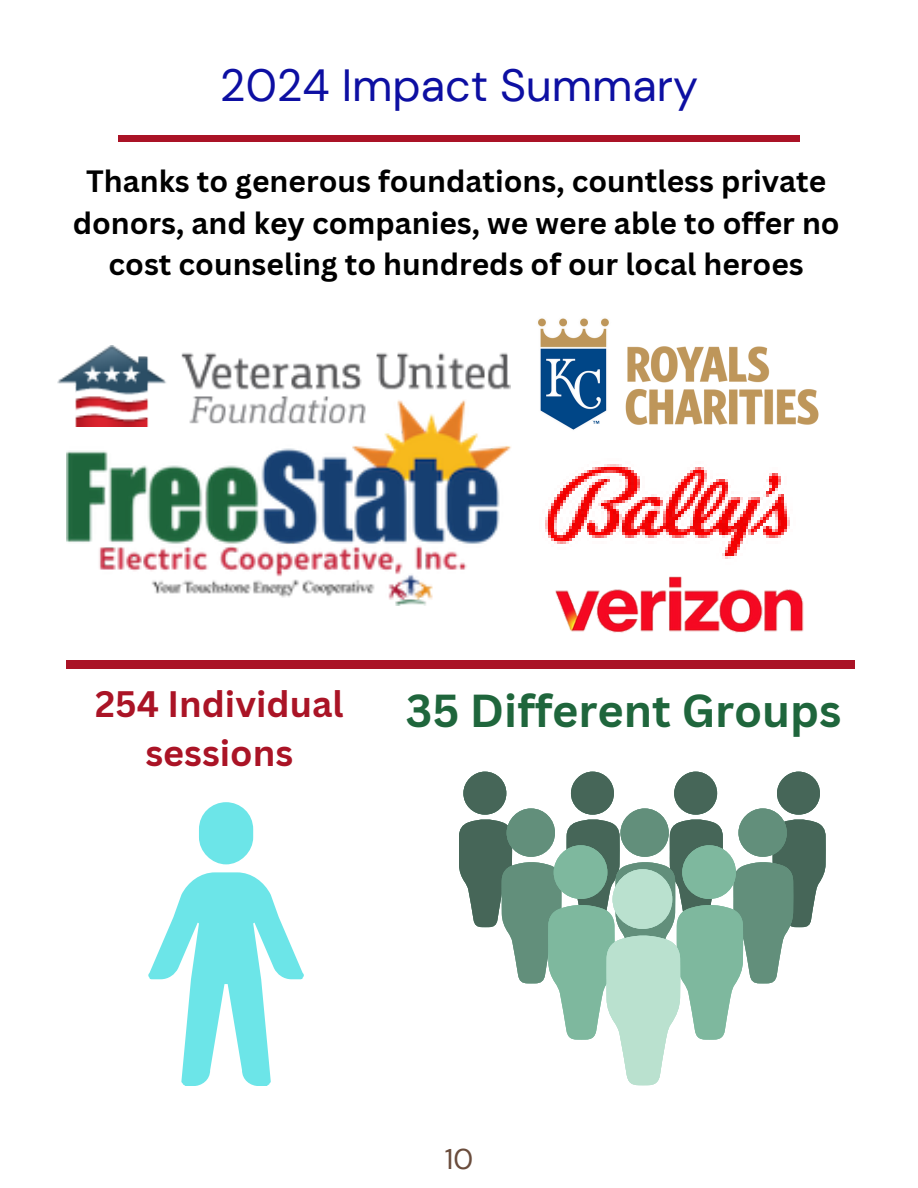
<style>
.page{position:relative;width:918px;height:1188px;background:#fff}
.page>*{position:absolute;margin:0;border:0;box-sizing:border-box;transform-origin:0 0}
.t1{font:45px "DM Sans";color:#0d0fa2}
.t2{font:700 45px "Canva Sans";color:#1f663c}
.t3{font:700 35.85px/49.5px "Canva Sans";color:#aa1426;text-align:center}
.t4{font:700 30px/41.7px "Canva Sans";color:#000;text-align:center}
.t5{font:28.5px "DM Sans";color:#6a4c3c}
</style>
<div class="page">
<div style="left:118px;top:135px;width:682px;height:7px;background:#aa1326"></div>
<svg style="left:459px;top:772px;width:367px;height:313px"></svg>
<div style="left:612px;top:869px;width:60px;height:60px;background:#bae1cf;border-radius:50%"></div>
<svg style="left:148px;top:802px;width:156px;height:284px"></svg>
<img style="left:58px;top:345px;width:452px;height:54px">
<img style="left:538px;top:318px;width:281px;height:112px">
<img style="left:67px;top:399px;width:444px;height:206px">
<img style="left:566px;top:464px;width:215px;height:21px">
<img style="left:514px;top:485px;width:332px;height:184px">
<div style="left:67px;top:660px;width:787px;height:8px;background:#aa1326"></div>
<h2 class="t1" style="left:220px;top:56px;width:480px">2024 Impact Summary</h2>
<p class="t4" style="left:73px;top:159px;width:768px">Thanks to generous foundations, countless private donors, and key companies, we were able to offer no cost counseling to hundreds of our local heroes</p>
<p class="t3" style="left:95px;top:678px;width:250px">254 Individual sessions</p>
<p class="t2" style="left:406px;top:679px;width:437px">35 Different Groups</p>
<p class="t5" style="left:445px;top:1141px;width:30px">10</p>
</div>
